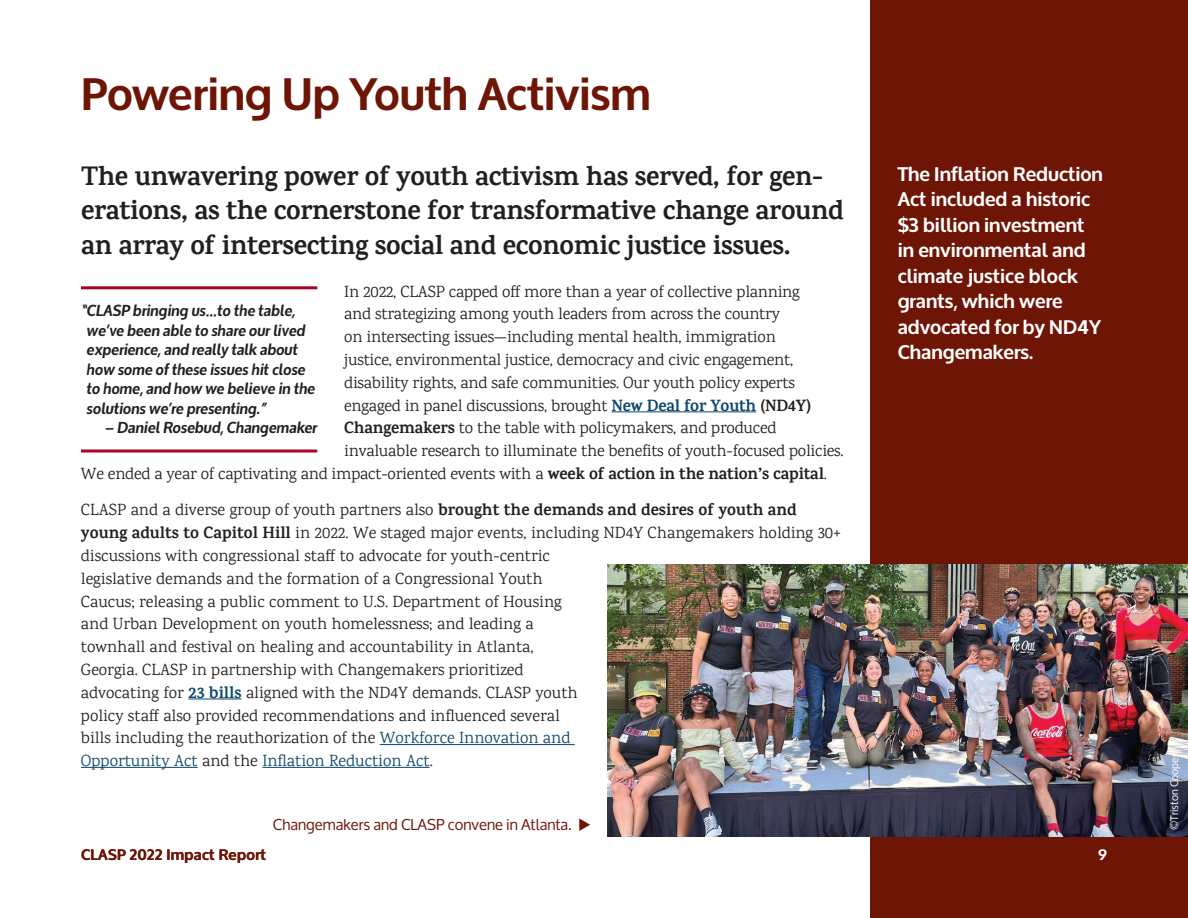
<style>
.page{position:relative;width:1188px;height:918px;background:#fff}
.page>*{position:absolute;margin:0;border:0;box-sizing:border-box;transform-origin:0 0}
.Heading{font:700 45px "Oxygen";letter-spacing:-.005em;color:#6e1506}
.Subheading{font:700 27px/34.5px "Karma";letter-spacing:-.015em;color:#231f20}
.Sidebar{font:700 19.5px/25.5px "Oxygen";color:#fff}
.Body{font:16.5px/22.8px "Karma";color:#231f20}
.Callout_quote{font:italic 700 15.75px/19.5px "Oxygen";color:#231f20}
.t1{font:15px "Oxygen";color:#6e1506}
.t2{font:700 15px "Oxygen";letter-spacing:.02em;color:#6e1506}
.t3{font:700 15px "Oxygen";color:#fff}
.t4{font:10.5px "Oxygen";color:#fff}
.s1{font-weight:700;color:#0e476b}
.s2{font-weight:700}
.s3{color:#0e476b}
</style>
<div class="page">
<div style="left:871px;top:0;width:317px;height:918px;background:#6e1506"></div>
<hr style="left:612px;top:411px;width:144px;height:1px;background:#0e476b">
<hr style="left:188px;top:699px;width:54px;height:1px;background:#0e476b">
<hr style="left:380px;top:744px;width:195px;height:1px;background:#0e476b">
<hr style="left:81px;top:767px;width:117px;height:1px;background:#0e476b">
<hr style="left:262px;top:767px;width:168px;height:1px;background:#0e476b">
<hr style="left:81px;top:286px;width:236px;height:3px;background:#a80524">
<hr style="left:81px;top:450px;width:236px;height:3px;background:#a80524">
<img style="left:608px;top:565px;width:580px;height:272px">
<p class="Heading" style="left:81px;top:66px;width:571px">Powering Up Youth Activism</p>
<p class="Subheading" style="left:81px;top:158px;width:764px">The unwavering power of youth activism has served, for gen&shy;erations, as the cornerstone for transformative change around an array of intersecting social and economic justice issues.</p>
<p class="Body" style="left:344px;top:280px;width:457px">In 2022, CLASP capped off more than a year of collective planning</p>
<p class="Body" style="left:344px;top:302px;width:437px">and strategizing among youth leaders from across the country</p>
<p class="Body" style="left:344px;top:325px;width:433px">on intersecting issues—including mental health, immigration</p>
<p class="Body" style="left:344px;top:348px;width:450px">justice, environmental justice, democracy and civic engagement,</p>
<p class="Body" style="left:344px;top:371px;width:452px">disability rights, and safe communities. Our youth policy experts</p>
<p class="Body" style="left:344px;top:394px;width:469px">engaged in panel discussions, brought <span class="s1">New Deal for Youth</span> <span class="s2">(ND4Y)</span></p>
<p class="Body" style="left:344px;top:416px;width:434px"><span class="s2">Changemakers</span> to the table with policymakers, and produced</p>
<p class="Body" style="left:344px;top:439px;width:501px">invaluable research to illuminate the benefits of youth-focused policies.</p>
<p class="Body" style="left:81px;top:462px;width:747px">We ended a year of captivating and impact-oriented events with a <span class="s2">week of action in the nation’s capital</span>.</p>
<p class="Body" style="left:81px;top:498px;width:762px">CLASP and a diverse group of youth partners also <span class="s2">brought the demands and desires of youth and young adults to Capitol Hill</span> in 2022. We staged major events, including ND4Y Changemakers holding 30+ discussions with congressional staff to advocate for youth-centric<br>legislative demands and the formation of a Congressional Youth<br>Caucus; releasing a public comment to U.S. Department of Housing<br>and Urban Development on youth homelessness; and leading a<br>townhall and festival on healing and accountability in Atlanta,<br>Georgia. CLASP in partnership with Changemakers prioritized<br>advocating for <span class="s1">23 bills</span> aligned with the ND4Y demands. CLASP youth<br>policy staff also provided recommendations and influenced several<br>bills including the reauthorization of the <span class="s3">Workforce Innovation and<br>Opportunity Act</span> and the <span class="s3">Inflation Reduction Act</span>.</p>
<p class="Callout_quote" style="left:86px;top:301px;width:230px;text-indent:-5px">“CLASP bringing us…to the table, we’ve been able to share our lived experience, and really talk about how some of these issues hit close to home, and how we believe in the solutions we’re presenting.”</p>
<p class="Callout_quote" style="left:105px;top:418px;width:213px">– Daniel Rosebud, Changemaker</p>
<p class="t1" style="left:273px;top:816px;width:320px">Changemakers and CLASP convene in Atlanta. ◆</p>
<p class="Sidebar" style="left:898px;top:162px;width:207px">The Inflation Reduction<br>Act included a historic $3 billion investment in environmental and climate justice block grants, which were advocated for by ND4Y<br>Changemakers.</p>
<p class="t2" style="left:81px;top:845px;width:187px">CLASP 2022 Impact Report</p>
<p class="t3" style="left:1098px;top:845px;width:10px">9</p>
<p class="t4" style="left:1168px;top:830px;width:78px;rotate:-90deg">©Triston Cooper</p>
</div>
